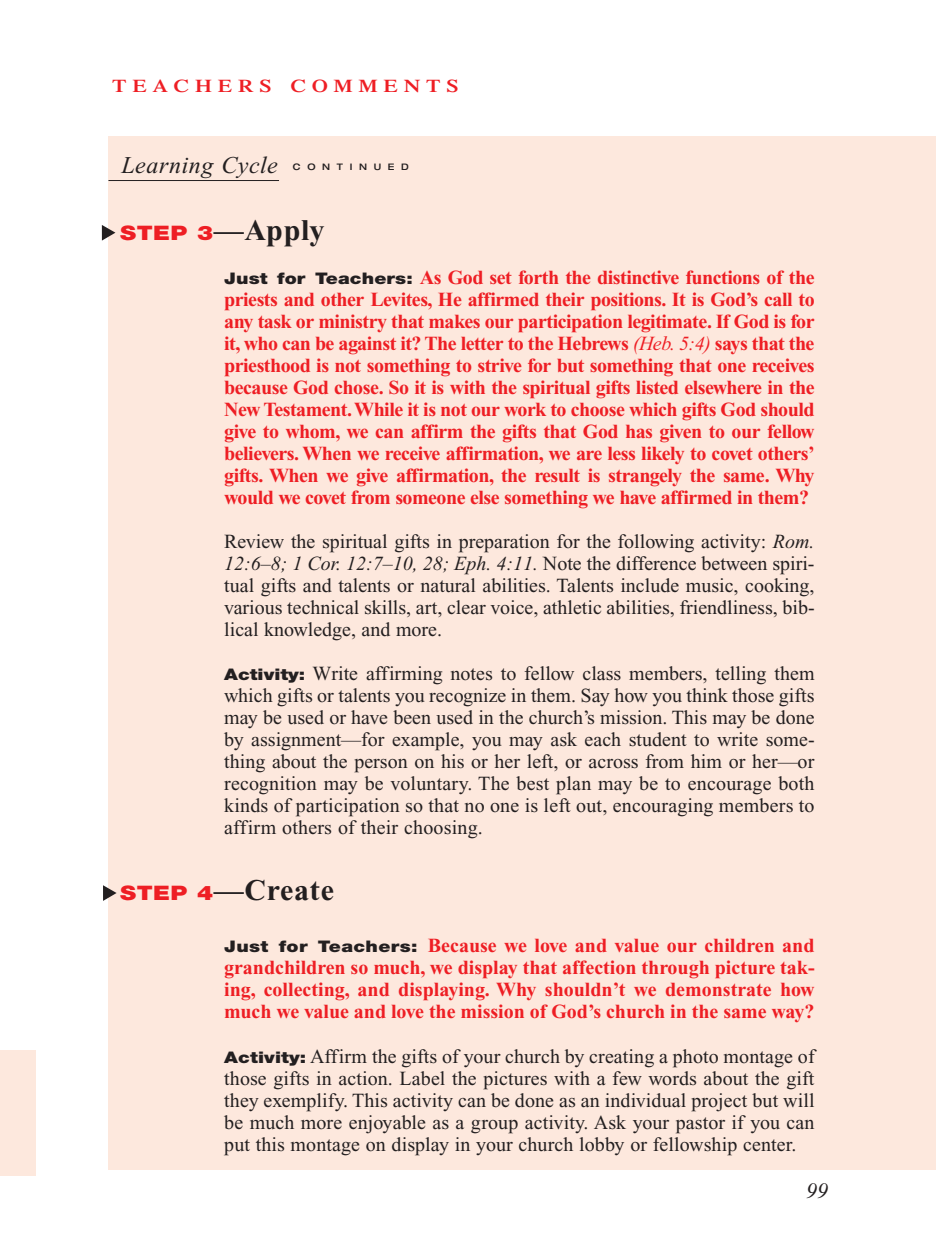
<style>
.page{position:relative;width:936px;height:1260px;background:#fff}
.page>*{position:absolute;margin:0;border:0;box-sizing:border-box;transform-origin:0 0}
.t1{font:700 30px "Times New Roman";letter-spacing:.025em;color:#231f20}
.t2{font:italic 24px "Times New Roman";letter-spacing:.025em;color:#231f20}
.t3{font:italic 22px "Times New Roman";color:#231f20}
.t4{font:20px/22px "Times New Roman";letter-spacing:.005em;color:#231f20;text-align:justify}
.t5{font:700 20px/22px "Times New Roman";letter-spacing:-.025em;color:#ee1e24;text-align:justify}
.t6{font:600 18px "Times";letter-spacing:.265em;color:#ee1e24;scale:1.2 1}
.t7{font:500 expanded 9px "Helvetica Neue";letter-spacing:.74em;color:#231f20}
.s1{font-family:"Helvetica Neue";font-weight:900;font-size:20px;color:#ee1e24}
.s2{font-family:"Helvetica Neue";font-weight:900;font-size:16px;color:#231f20}
.s3{font-weight:400;font-style:italic}
.s4{font-style:italic}
.s5{font-family:"Helvetica Neue";font-weight:900;font-size:16px}
</style>
<div class="page">
<div style="left:109px;top:136px;width:827px;height:1034px;background:#fde8dd"></div>
<hr style="left:108px;top:180px;width:171px;height:1px;background:#231f20">
<svg style="left:102px;top:225px;width:13px;height:16px"></svg>
<svg style="left:103px;top:885px;width:14px;height:16px"></svg>
<div style="left:0;top:1050px;width:36px;height:125px;background:#fde8dd"></div>
<p class="t6" style="left:112px;top:80px;width:290px">TEACHERS COMMENTS</p>
<p class="t2" style="left:121px;top:156px;width:158px">Learning Cycle</p>
<p class="t7" style="left:293px;top:164px;width:117px">CONTINUED</p>
<h1 class="t1" style="left:120px;top:220px;width:206px"><span class="s1">STEP 3</span>—Apply</h1>
<p class="t5" style="left:224px;top:268px;width:592px"><span class="s2">Just for Teachers:</span> As God set forth the distinctive functions of the priests and other Levites, He affirmed their positions. It is God’s call to any task or ministry that makes our participation legitimate. If God is for it, who can be against it? The letter to the Hebrews <span class="s3">(Heb. 5:4)</span> says that the priesthood is not something to strive for but something that one receives because God chose. So it is with the spiritual gifts listed elsewhere in the New Testament.While it is not our work to choose which gifts God should give to whom, we can affirm the gifts that God has given to our fellow believers. When we receive affirmation, we are less likely to covet others’ gifts. When we give affirmation, the result is strangely the same. Why would we covet from someone else something we have affirmed in them?</p>
<p class="t4" style="left:224px;top:532px;width:592px">Review the spiritual gifts in preparation for the following activity: <span class="s4">Rom.<br>12:6–8; 1 Cor. 12:7–10, 28; Eph. 4:11.</span> Note the difference between spiri&shy;tual gifts and talents or natural abilities. Talents include music, cooking, various technical skills, art, clear voice, athletic abilities, friendliness, bib&shy;lical knowledge, and more.</p>
<p class="t4" style="left:224px;top:664px;width:592px"><span class="s5">Activity:</span> Write affirming notes to fellow class members, telling them which gifts or talents you recognize in them. Say how you think those gifts may be used or have been used in the church’s mission. This may be done by assignment—for example, you may ask each student to write some&shy;thing about the person on his or her left, or across from him or her—or recognition may be voluntary. The best plan may be to encourage both kinds of participation so that no one is left out, encouraging members to affirm others of their choosing.</p>
<h1 class="t1" style="left:120px;top:880px;width:215px"><span class="s1">STEP 4</span>—Create</h1>
<p class="t5" style="left:224px;top:936px;width:592px"><span class="s2">Just for Teachers:</span> Because we love and value our children and grandchildren so much, we display that affection through picture tak&shy;ing, collecting, and displaying. Why shouldn’t we demonstrate how much we value and love the mission of God’s church in the same way?</p>
<p class="t4" style="left:224px;top:1048px;width:592px"><span class="s5">Activity:</span> Affirm the gifts of your church by creating a photo montage of those gifts in action. Label the pictures with a few words about the gift they exemplify. This activity can be done as an individual project but will be much more enjoyable as a group activity. Ask your pastor if you can put this montage on display in your church lobby or fellowship center.</p>
<p class="t3" style="left:806px;top:1182px;width:23px">99</p>
</div>
